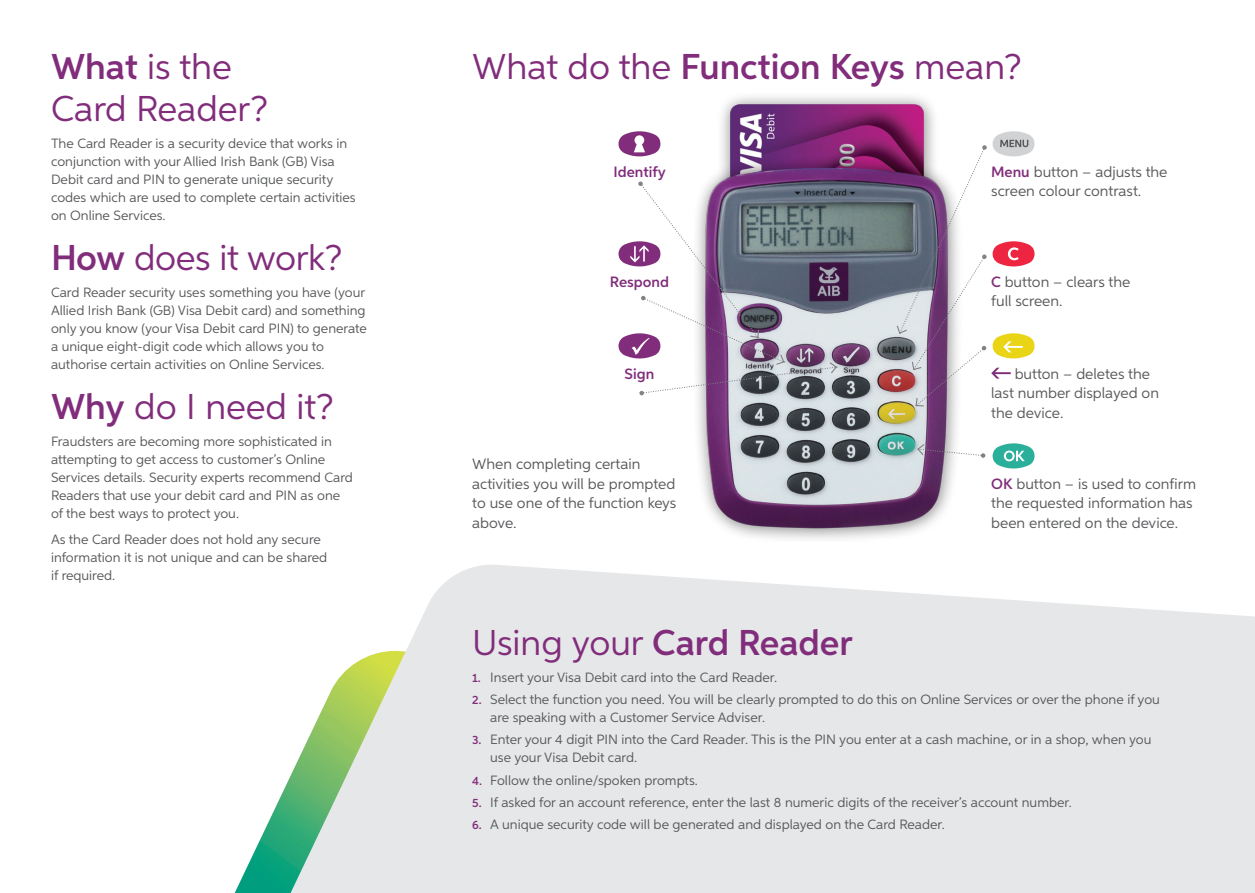
<style>
.page{position:relative;width:1255px;height:893px;background:#fff}
.page>*{position:absolute;margin:0;border:0;box-sizing:border-box;transform-origin:0 0}
.t1{font:36px/42px "Aspira";color:#812d7b}
.t2{font:600 36px "Aspira";color:#812d7b}
.Body_Copy__80_K{font:15px/19.5px "Aspira";color:#57585a}
.Body_Copy__80_K-2{font:600 15px "Aspira";color:#812d7b}
.t3{font:13.5px/18px "Aspira";color:#57585a}
.s1{font-weight:600}
.s2{font-weight:600;color:#812d7b}
.s3{font-weight:400}
.s4{font-weight:600;font-size:12px;color:#812d7b}
</style>
<div class="page">
<img style="left:697px;top:96px;width:260px;height:443px">
<svg style="left:234px;top:565px;width:1020px;height:328px;fill:#e6e7e9"></svg>
<svg style="left:992px;top:443px;width:43px;height:26px"></svg>
<svg style="left:895px;top:130px;width:140px;height:277px"></svg>
<svg style="left:916px;top:443px;width:69px;height:15px"></svg>
<svg style="left:618px;top:131px;width:43px;height:26px"></svg>
<svg style="left:618px;top:181px;width:219px;height:214px"></svg>
<p class="t1" style="left:51px;top:45px;width:218px"><span class="s1">What</span> is the<br>Card Reader?</p>
<p class="t3" style="left:51px;top:134px;width:306px">The Card Reader is a security device that works in conjunction with your Allied Irish Bank (GB) Visa Debit card and PIN to generate unique security codes which are used to complete certain activities on Online Services.</p>
<p class="t1" style="left:51px;top:236px;width:293px"><span class="s1">How</span> does it work?</p>
<p class="t3" style="left:51px;top:283px;width:317px">Card Reader security uses something you have (your Allied Irish Bank (GB) Visa Debit card) and something only you know (your Visa Debit card PIN) to generate a unique eight-digit code which allows you to authorise certain activities on Online Services.</p>
<p class="t1" style="left:51px;top:385px;width:284px"><span class="s1">Why</span> do I need it?</p>
<p class="t3" style="left:51px;top:432px;width:303px">Fraudsters are becoming more sophisticated in attempting to get access to customer’s Online Services details. Security experts recommend Card Readers that use your debit card and PIN as one of the best ways to protect you.</p>
<p class="t3" style="left:51px;top:530px;width:278px">As the Card Reader does not hold any secure information it is not unique and can be shared if required.</p>
<p class="t1" style="left:472px;top:45px;width:551px">What do the <span class="s1">Function Keys</span> mean?</p>
<p class="Body_Copy__80_K-2" style="left:613px;top:162px;width:54px">Identify</p>
<p class="Body_Copy__80_K" style="left:991px;top:161px;width:178px"><span class="s2">Menu</span> button – adjusts the screen colour contrast.</p>
<p class="Body_Copy__80_K-2" style="left:610px;top:272px;width:60px">Respond</p>
<p class="Body_Copy__80_K" style="left:991px;top:271px;width:141px"><span class="s2">C</span> button – clears the full screen.</p>
<p class="Body_Copy__80_K-2" style="left:624px;top:364px;width:31px">Sign</p>
<p class="Body_Copy__80_K" style="left:991px;top:364px;width:169px;text-indent:23px">button – deletes the last number displayed on the device.</p>
<p class="Body_Copy__80_K" style="left:472px;top:454px;width:205px">When completing certain activities you will be prompted to use one of the function keys above.</p>
<p class="Body_Copy__80_K" style="left:991px;top:474px;width:206px"><span class="s2">OK</span> button – is used to confirm the requested information has been entered on the device.</p>
<p class="t2" style="left:472px;top:621px;width:382px"><span class="s3">Using your</span> Card Reader</p>
<p class="t3" style="left:472px;top:668px;width:306px"><span class="s4">1.</span> Insert your Visa Debit card into the Card Reader.</p>
<p class="t3" style="left:490px;top:690px;width:671px;text-indent:-18px"><span class="s4">2.</span> Select the function you need. You will be clearly prompted to do this on Online Services or over the phone if you are speaking with a Customer Service Adviser.</p>
<p class="t3" style="left:490px;top:731px;width:662px;text-indent:-18px"><span class="s4">3.</span> Enter your 4 digit PIN into the Card Reader. This is the PIN you enter at a cash machine, or in a shop, when you use your Visa Debit card.</p>
<p class="t3" style="left:472px;top:771px;width:227px"><span class="s4">4.</span> Follow the online/spoken prompts.</p>
<p class="t3" style="left:472px;top:793px;width:601px"><span class="s4">5.</span> If asked for an account reference, enter the last 8 numeric digits of the receiver’s account number.</p>
<p class="t3" style="left:472px;top:815px;width:474px"><span class="s4">6.</span> A unique security code will be generated and displayed on the Card Reader.</p>
</div>
